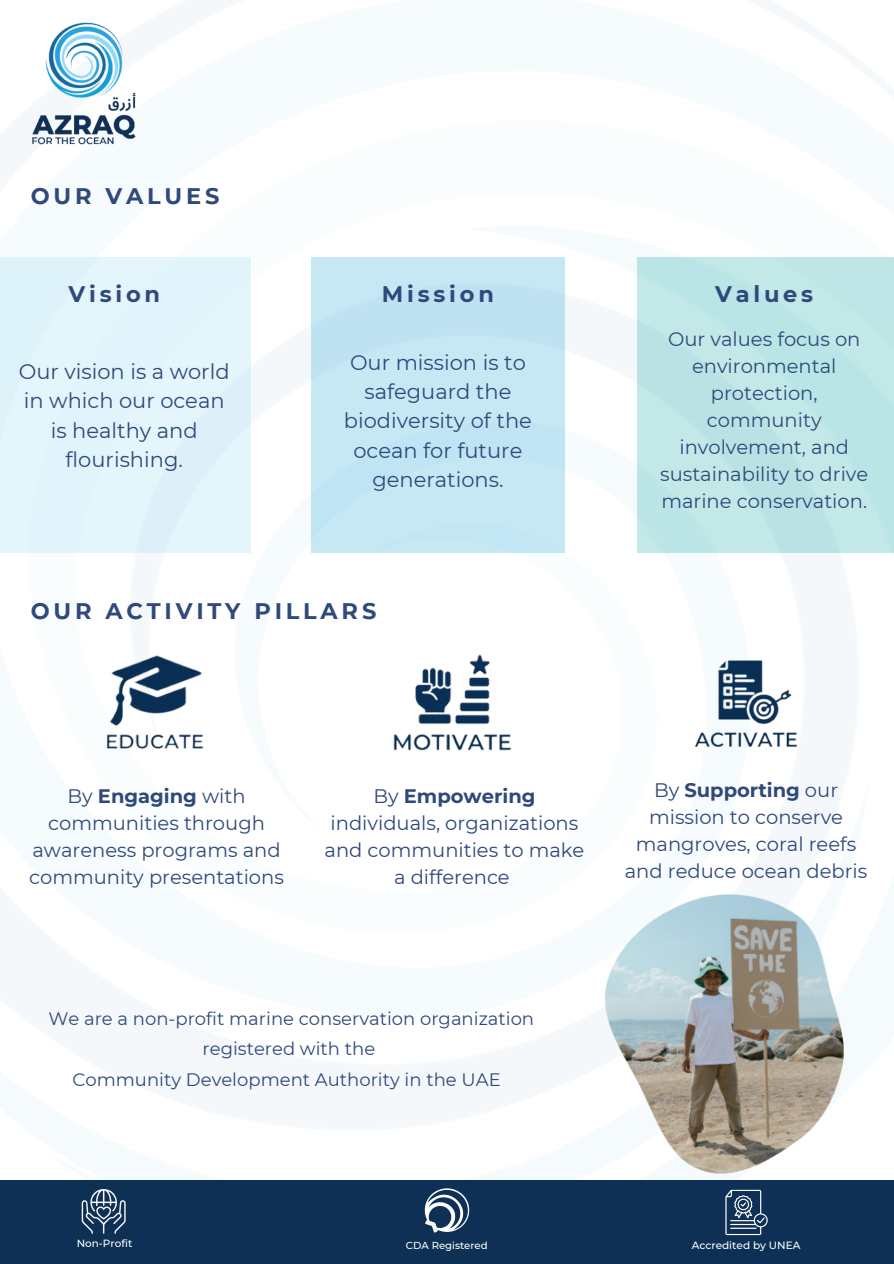
<style>
.page{position:relative;width:894px;height:1264px;background:#fff}
.page>*{position:absolute;margin:0;border:0;box-sizing:border-box;transform-origin:0 0}
.t1{font:700 22.5px "Montserrat";letter-spacing:.17em;color:#2f497b}
.t2{font:21px/29.2px "Montserrat";color:#2f497b;text-align:center}
.t3{font:19.5px/27px "Montserrat";color:#2f497b;text-align:center}
.t4{font:18px/30.3px "Montserrat";color:#2f497b;text-align:center}
.t5{font:500 10.5px "Montserrat";color:#fff}
.t6{font:500 10.05px "Montserrat";color:#fff}
.s1{font-weight:700}
</style>
<div class="page">
<img style="left:32px;top:22px;width:104px;height:123px">
<div style="left:637px;top:257px;width:256px;height:295px;background:#bee6e6"></div>
<div style="left:0;top:257px;width:251px;height:295px;background:#e4f5fc"></div>
<div style="left:311px;top:257px;width:253px;height:295px;background:#c6e8f5"></div>
<img style="left:106px;top:655px;width:98px;height:94px">
<img style="left:695px;top:659px;width:103px;height:89px">
<img style="left:393px;top:654px;width:119px;height:97px">
<div style="left:0;top:1179px;width:893px;height:84px;background:#0d3054"></div>
<img style="left:574px;top:894px;width:301px;height:286px">
<img style="left:81px;top:1189px;width:45px;height:45px">
<img style="left:424px;top:1188px;width:46px;height:45px">
<img style="left:725px;top:1189px;width:43px;height:47px">
<p class="t1" style="left:31px;top:182px;width:190px">OUR VALUES</p>
<h1 class="t1" style="left:69px;top:281px;width:93px">Vision</h1>
<h2 class="t1" style="left:382px;top:281px;width:113px">Mission</h2>
<h3 class="t1" style="left:715px;top:281px;width:99px">Values</h3>
<p class="t2" style="left:19px;top:357px;width:212px">Our vision is a world in which our ocean is healthy and flourishing.</p>
<h2 class="t2" style="left:344px;top:347px;width:189px">Our mission is to safeguard the biodiversity of the ocean for future generations.</h2>
<h2 class="t1" style="left:31px;top:597px;width:347px">OUR ACTIVITY PILLARS</h2>
<h3 class="t3" style="left:660px;top:326px;width:209px">Our values focus on environmental protection, community involvement, and sustainability to drive marine conservation.</h3>
<h4 class="t3" style="left:29px;top:782px;width:256px">By <span class="s1">Engaging</span> with communities through awareness programs and community presentations</h4>
<h1 class="t3" style="left:324px;top:782px;width:261px">By <span class="s1">Empowering </span>individuals, organizations and communities to make a difference</h1>
<p class="t3" style="left:624px;top:776px;width:244px">By <span class="s1">Supporting</span> our mission to conserve mangroves, coral reefs and reduce ocean debris</p>
<p class="t4" style="left:48px;top:1003px;width:487px">We are a non-profit marine conservation organization registered with the<br>Community Development Authority in the UAE</p>
<p class="t5" style="left:77px;top:1236px;width:57px">Non-Profit</p>
<h4 class="t6" style="left:406px;top:1239px;width:83px">CDA Registered</h4>
<h4 class="t5" style="left:691px;top:1238px;width:110px">Accredited by UNEA</h4>
</div>
